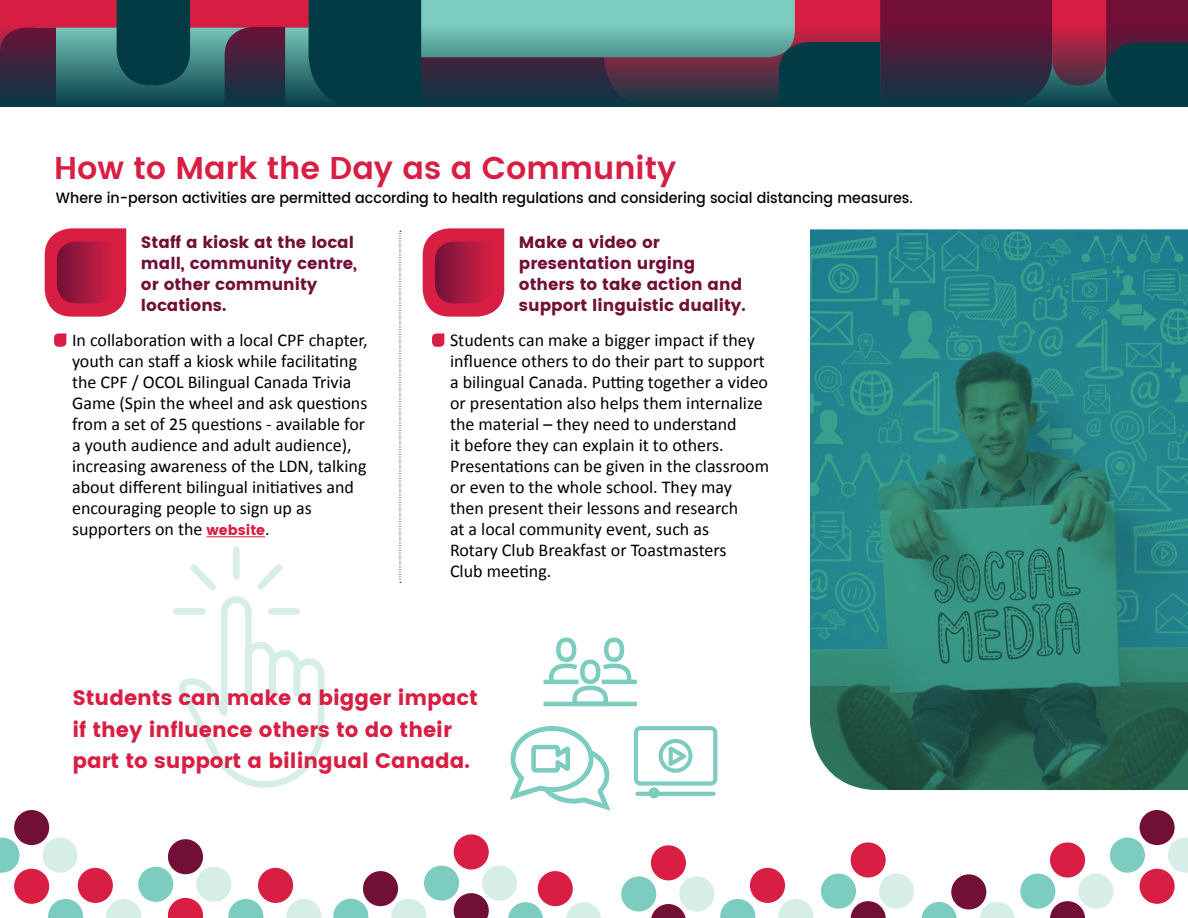
<style>
.page{position:relative;width:1188px;height:918px;background:#fff}
.page>*{position:absolute;margin:0;border:0;box-sizing:border-box;transform-origin:0 0}
.t1{font:600 31.5px "Poppins";color:#d81e43}
.t2{font:21px/31.5px "Poppins";color:#d81e43}
.t3{font:18px/21px "Calibri";color:#000}
.t4{font:16.5px/21px "Poppins";color:#720f37}
.t5{font:500 15px "Poppins";color:#000;scale:.95 1}
.s1{font-family:"Poppins";font-size:14.25px;color:#d81e43}
</style>
<div class="page">
<svg style="left:0;top:0;width:1188px;height:24px;background:#835667"></svg>
<svg style="left:0;top:24px;width:1188px;height:83px;background:#364854"></svg>
<svg style="left:173px;top:546px;width:152px;height:242px"></svg>
<svg style="left:45px;top:228px;width:81px;height:89px;background:#c22a4d"></svg>
<svg style="left:423px;top:228px;width:81px;height:89px;background:#c22a4d"></svg>
<svg style="left:399px;top:231px;width:2px;height:352px"></svg>
<hr style="left:207px;top:536px;width:58px;height:1px;background:#d81e43">
<svg style="left:54px;top:333px;width:12px;height:14px"></svg>
<svg style="left:432px;top:333px;width:12px;height:14px"></svg>
<img style="left:810px;top:230px;width:378px;height:560px">
<div style="left:538px;top:871px;width:35px;height:35px;background:#d81e43;border-radius:50%"></div>
<svg style="left:508px;top:902px;width:35px;height:16px"></svg>
<svg style="left:566px;top:902px;width:35px;height:16px"></svg>
<div style="left:651px;top:845px;width:35px;height:35px;background:#d81e43;border-radius:50%"></div>
<div style="left:621px;top:876px;width:35px;height:36px;background:#7cccbf;border-radius:50%"></div>
<div style="left:679px;top:876px;width:35px;height:36px;background:#d6ede8;border-radius:50%"></div>
<svg style="left:651px;top:904px;width:35px;height:14px"></svg>
<div style="left:454px;top:834px;width:35px;height:36px;background:#d81e43;border-radius:50%"></div>
<div style="left:424px;top:866px;width:35px;height:35px;background:#7cccbf;border-radius:50%"></div>
<div style="left:482px;top:866px;width:35px;height:35px;background:#d6ede8;border-radius:50%"></div>
<svg style="left:454px;top:893px;width:35px;height:25px"></svg>
<div style="left:750px;top:868px;width:35px;height:35px;background:#d81e43;border-radius:50%"></div>
<svg style="left:720px;top:899px;width:35px;height:19px"></svg>
<svg style="left:778px;top:899px;width:35px;height:19px"></svg>
<svg style="left:333px;top:899px;width:35px;height:19px"></svg>
<svg style="left:391px;top:899px;width:35px;height:19px"></svg>
<div style="left:363px;top:871px;width:35px;height:35px;background:#720f37;border-radius:50%"></div>
<div style="left:258px;top:868px;width:35px;height:35px;background:#d81e43;border-radius:50%"></div>
<svg style="left:228px;top:899px;width:35px;height:19px"></svg>
<svg style="left:286px;top:899px;width:35px;height:19px"></svg>
<div style="left:851px;top:842px;width:35px;height:36px;background:#d81e43;border-radius:50%"></div>
<div style="left:821px;top:874px;width:35px;height:35px;background:#7cccbf;border-radius:50%"></div>
<div style="left:879px;top:874px;width:35px;height:35px;background:#d6ede8;border-radius:50%"></div>
<svg style="left:851px;top:901px;width:35px;height:17px"></svg>
<svg style="left:168px;top:898px;width:35px;height:20px"></svg>
<div style="left:138px;top:867px;width:35px;height:35px;background:#7cccbf;border-radius:50%"></div>
<div style="left:196px;top:867px;width:35px;height:35px;background:#d6ede8;border-radius:50%"></div>
<div style="left:168px;top:839px;width:35px;height:35px;background:#720f37;border-radius:50%"></div>
<svg style="left:922px;top:902px;width:35px;height:16px"></svg>
<svg style="left:980px;top:902px;width:35px;height:16px"></svg>
<div style="left:951px;top:874px;width:35px;height:35px;background:#720f37;border-radius:50%"></div>
<div style="left:1050px;top:842px;width:35px;height:36px;background:#d81e43;border-radius:50%"></div>
<div style="left:1020px;top:874px;width:35px;height:35px;background:#7cccbf;border-radius:50%"></div>
<div style="left:1078px;top:874px;width:35px;height:35px;background:#d6ede8;border-radius:50%"></div>
<svg style="left:1050px;top:901px;width:35px;height:17px"></svg>
<div style="left:78px;top:868px;width:35px;height:35px;background:#d81e43;border-radius:50%"></div>
<svg style="left:48px;top:899px;width:35px;height:19px"></svg>
<svg style="left:106px;top:899px;width:35px;height:19px"></svg>
<div style="left:14px;top:869px;width:35px;height:35px;background:#d81e43;border-radius:50%"></div>
<svg style="left:0;top:838px;width:19px;height:35px"></svg>
<div style="left:42px;top:838px;width:36px;height:35px;background:#d6ede8;border-radius:50%"></div>
<div style="left:14px;top:810px;width:35px;height:35px;background:#720f37;border-radius:50%"></div>
<div style="left:1140px;top:869px;width:35px;height:35px;background:#d81e43;border-radius:50%"></div>
<div style="left:1110px;top:838px;width:35px;height:35px;background:#7cccbf;border-radius:50%"></div>
<svg style="left:1168px;top:838px;width:20px;height:35px"></svg>
<div style="left:1140px;top:810px;width:35px;height:35px;background:#720f37;border-radius:50%"></div>
<svg style="left:510px;top:726px;width:101px;height:85px"></svg>
<svg style="left:637px;top:792px;width:77px;height:4px"></svg>
<div style="left:649px;top:787px;width:11px;height:11px;border:4px solid #7cccbf;border-radius:50%"></div>
<svg style="left:633px;top:726px;width:85px;height:62px"></svg>
<svg style="left:543px;top:637px;width:94px;height:70px"></svg>
<h1 class="t1" style="left:54px;top:144px;width:624px">How to Mark the Day as a Community</h1>
<p class="t5" style="left:56px;top:186px;width:903px">Where in-person activities are permitted according to health regulations and considering social distancing measures.</p>
<p class="t4" style="left:141px;top:232px;width:218px">Staff a kiosk at the local mall, community centre, or other community locations.</p>
<p class="t4" style="left:519px;top:232px;width:228px">Make a video or presentation urging others to take action and support linguistic duality.</p>
<p class="t3" style="left:72px;top:330px;width:297px">In collaboration with a local CPF chapter, youth can staff a kiosk while facilitating the CPF / OCOL Bilingual Canada Trivia Game (Spin the wheel and ask questions from a set of 25 questions - available for a youth audience and adult audience), increasing awareness of the LDN, talking about different bilingual initiatives and encouraging people to sign up as supporters on the <span class="s1">website</span>.</p>
<p class="t3" style="left:450px;top:330px;width:321px">Students can make a bigger impact if they influence others to do their part to support a bilingual Canada. Putting together a video or presentation also helps them internalize the material – they need to understand<br>it before they can explain it to others.<br>Presentations can be given in the classroom or even to the whole school. They may then present their lessons and research<br>at a local community event, such as<br>Rotary Club Breakfast or Toastmasters<br>Club meeting.</p>
<p class="t2" style="left:72px;top:682px;width:407px">Students can make a bigger impact if they influence others to do their part to support a bilingual Canada.</p>
</div>
